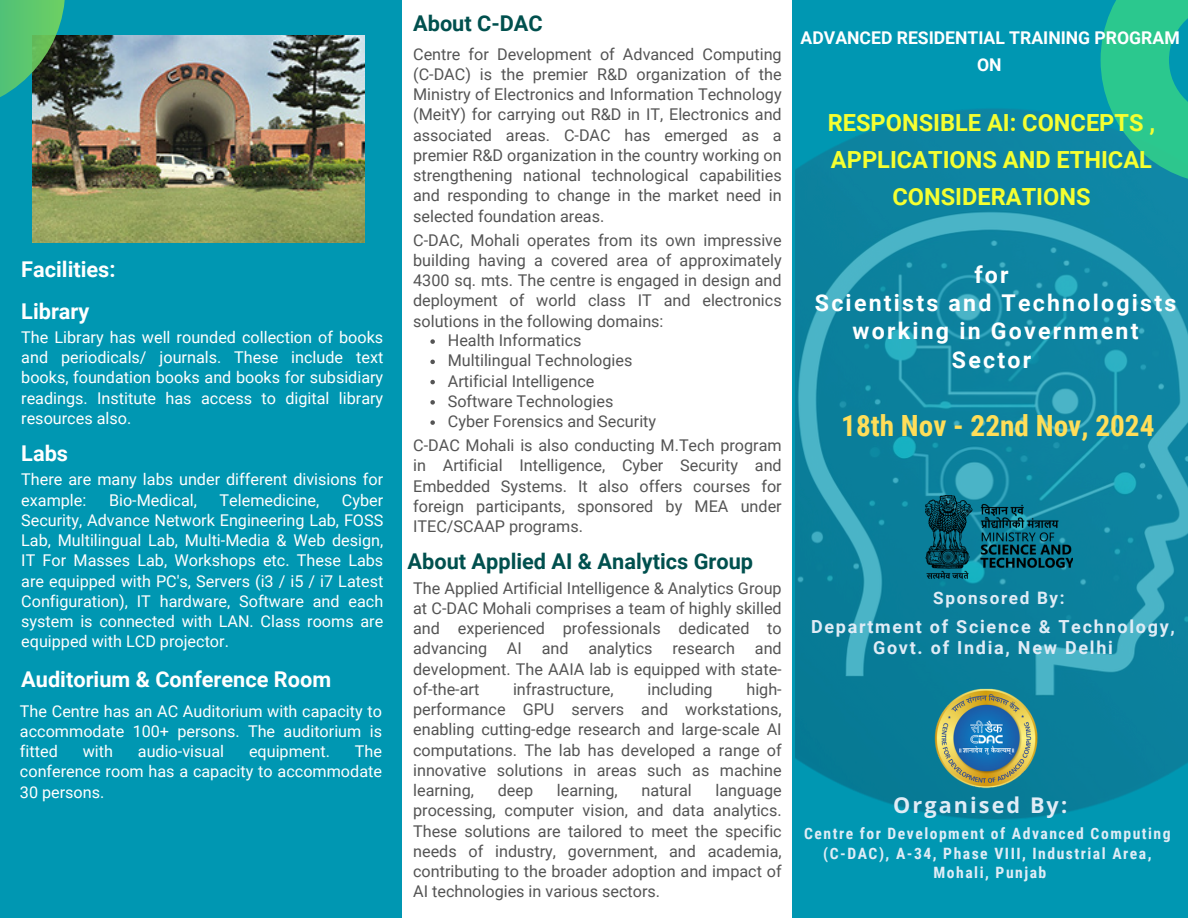
<style>
.page{position:relative;width:1188px;height:918px;background:#fff}
.page>*{position:absolute;margin:0;border:0;box-sizing:border-box;transform-origin:0 0}
.t1{font:700 29.25px "Roboto Condensed";color:#ffde59}
.t2{font:700 23.55px/37.2px "Roboto";color:#f5ff31;text-align:center}
.t3{font:700 23.1px/28.2px "Roboto";letter-spacing:.095em;color:#fff;text-align:center}
.t4{font:700 21.75px "Roboto";color:#fff}
.t5{font:700 21.75px "Roboto";color:#00504e}
.t6{font:700 21.6px "Open Sans";letter-spacing:.095em;color:#e0ecf6}
.t7{font:700 18px/21.3px "Roboto";letter-spacing:.095em;color:#e0ecf6;text-align:center}
.t8{font:700 17.55px/27px "Roboto";color:#fff;text-align:center}
.t9{font:700 17.1px "Roboto";letter-spacing:.095em;color:#e0ecf6}
.t10{font:16.2px/20.2px "Roboto";color:#545454;text-align:justify}
.t11{font:16.2px/20.2px "Roboto";color:#fff;text-align:justify}
.t12{font:700 15.6px/19.2px "Roboto Condensed";letter-spacing:.095em;color:#e0ecf6;text-align:center}
</style>
<div class="page">
<img style="left:795px;top:0;width:393px;height:918px">
<div style="left:0;top:0;width:402px;height:918px;background:#0097b2"></div>
<img style="left:32px;top:35px;width:332px;height:207px">
<svg style="left:1101px;top:0;width:87px;height:184px;background:#21b796"></svg>
<svg style="left:0;top:0;width:65px;height:112px;background:#489b68"></svg>
<img style="left:931px;top:689px;width:113px;height:102px">
<img style="left:925px;top:495px;width:147px;height:84px">
<svg style="left:430px;top:339px;width:5px;height:5px"></svg>
<svg style="left:430px;top:360px;width:5px;height:4px"></svg>
<svg style="left:430px;top:380px;width:5px;height:4px"></svg>
<svg style="left:430px;top:400px;width:5px;height:5px"></svg>
<svg style="left:430px;top:420px;width:5px;height:5px"></svg>
<p class="t4" style="left:21px;top:257px;width:96px">Facilities:</p>
<p class="t4" style="left:21px;top:298px;width:70px">Library</p>
<h3 class="t11" style="left:21px;top:327px;width:364px">The Library has well rounded collection of books and periodicals/ journals. These include text books, foundation books and books for subsidiary readings. Institute has access to digital library resources also.</h3>
<h5 class="t4" style="left:21px;top:440px;width:48px">Labs</h5>
<h5 class="t11" style="left:21px;top:470px;width:364px">There are many labs under different divisions for example:</h5>
<h5 class="t11" style="left:21px;top:490px;width:364px;text-indent:321px">Cyber Security, Advance Network Engineering Lab, FOSS Lab, Multilingual Lab, Multi-Media &amp; Web design, IT For Masses Lab, Workshops etc. These Labs are equipped with PC's, Servers (i3 / i5 / i7 Latest Configuration), IT hardware, Software and each system is connected with LAN. Class rooms are equipped with LCD projector.</h5>
<h5 class="t11" style="left:109px;top:490px;width:89px">Bio-Medical,</h5>
<h5 class="t11" style="left:220px;top:490px;width:101px">Telemedicine,</h5>
<p class="t4" style="left:21px;top:667px;width:311px">Auditorium &amp; Conference Room</p>
<h3 class="t11" style="left:20px;top:701px;width:364px">The Centre has an AC Auditorium with capacity to accommodate 100+ persons. The auditorium is fitted</h3>
<h3 class="t11" style="left:20px;top:741px;width:364px;text-indent:335px">The conference room has a capacity to accommodate 30 persons.</h3>
<h3 class="t11" style="left:83px;top:741px;width:32px">with</h3>
<h3 class="t11" style="left:138px;top:741px;width:88px">audio-visual</h3>
<h3 class="t11" style="left:249px;top:741px;width:82px">equipment.</h3>
<p class="t5" style="left:413px;top:10px;width:131px">About C-DAC</p>
<h3 class="t10" style="left:413px;top:44px;width:370px">Centre for Development of Advanced Computing (C-DAC) is the premier R&amp;D organization of the Ministry of Electronics and Information Technology (MeitY) for carrying out R&amp;D in IT, Electronics and associated areas. C-DAC has emerged as a premier R&amp;D organization in the country working on strengthening national technological capabilities and responding to change in the market need in selected foundation areas.</h3>
<p class="t10" style="left:413px;top:230px;width:370px">C-DAC, Mohali operates from its own impressive building having a covered area of approximately 4300 sq. mts. The centre is engaged in design and deployment of world class IT and electronics solutions in the following domains:</p>
<h3 class="t10" style="left:448px;top:330px;width:135px">Health Informatics</h3>
<p class="t10" style="left:448px;top:351px;width:186px">Multilingual Technologies</p>
<h4 class="t10" style="left:448px;top:371px;width:148px">Artificial Intelligence</h4>
<h2 class="t10" style="left:448px;top:391px;width:167px">Software Technologies</h2>
<h3 class="t10" style="left:448px;top:411px;width:210px">Cyber Forensics and Security</h3>
<h1 class="t10" style="left:413px;top:435px;width:370px">C-DAC Mohali is also conducting M.Tech program in Artificial Intelligence, Cyber Security and Embedded Systems. It also offers courses for foreign participants, sponsored by MEA under ITEC/SCAAP programs.</h1>
<h3 class="t5" style="left:408px;top:549px;width:347px">About Applied AI &amp; Analytics Group</h3>
<h6 class="t10" style="left:413px;top:578px;width:370px">The Applied Artificial Intelligence &amp; Analytics Group at C-DAC Mohali comprises a team of highly skilled and experienced professionals dedicated to advancing AI and analytics research and development. The AAIA lab is equipped with state&shy;of-the-art</h6>
<h6 class="t10" style="left:513px;top:679px;width:102px">infrastructure,</h6>
<h6 class="t10" style="left:647px;top:679px;width:67px">including</h6>
<h6 class="t10" style="left:413px;top:679px;width:370px;text-indent:333px">high&shy;performance GPU servers and workstations, enabling cutting-edge research and large-scale AI computations. The lab has developed a range of innovative solutions in areas such as machine learning,</h6>
<h6 class="t10" style="left:413px;top:780px;width:370px;text-indent:302px">language processing, computer vision, and data analytics.<br>These solutions are tailored to meet the specific needs of industry, government, and academia, contributing to the broader adoption and impact of AI technologies in various sectors.</h6>
<h6 class="t10" style="left:498px;top:780px;width:37px">deep</h6>
<h6 class="t10" style="left:557px;top:780px;width:62px">learning,</h6>
<h6 class="t10" style="left:642px;top:780px;width:52px">natural</h6>
<p class="t8" style="left:801px;top:25px;width:381px">ADVANCED RESIDENTIAL TRAINING PROGRAM<br>ON</p>
<h3 class="t2" style="left:828px;top:104px;width:329px">RESPONSIBLE AI: CONCEPTS ,<br>APPLICATIONS AND ETHICAL<br>CONSIDERATIONS</h3>
<p class="t3" style="left:815px;top:261px;width:363px">for<br>Scientists and Technologists working in Government<br>Sector</p>
<p class="t1" style="left:841px;top:409px;width:315px">18th Nov - 22nd Nov, 2024</p>
<p class="t9" style="left:933px;top:588px;width:133px">Sponsored By:</p>
<p class="t7" style="left:811px;top:616px;width:365px">Department of Science &amp; Technology,<br>Govt. of India, New Delhi</p>
<p class="t6" style="left:893px;top:789px;width:175px">Organised By:</p>
<p class="t12" style="left:804px;top:825px;width:368px">Centre for Development of Advanced Computing (C-DAC), A-34, Phase VIII, Industrial Area,</p>
<p class="t12" style="left:934px;top:863px;width:114px">Mohali, Punjab</p>
</div>
